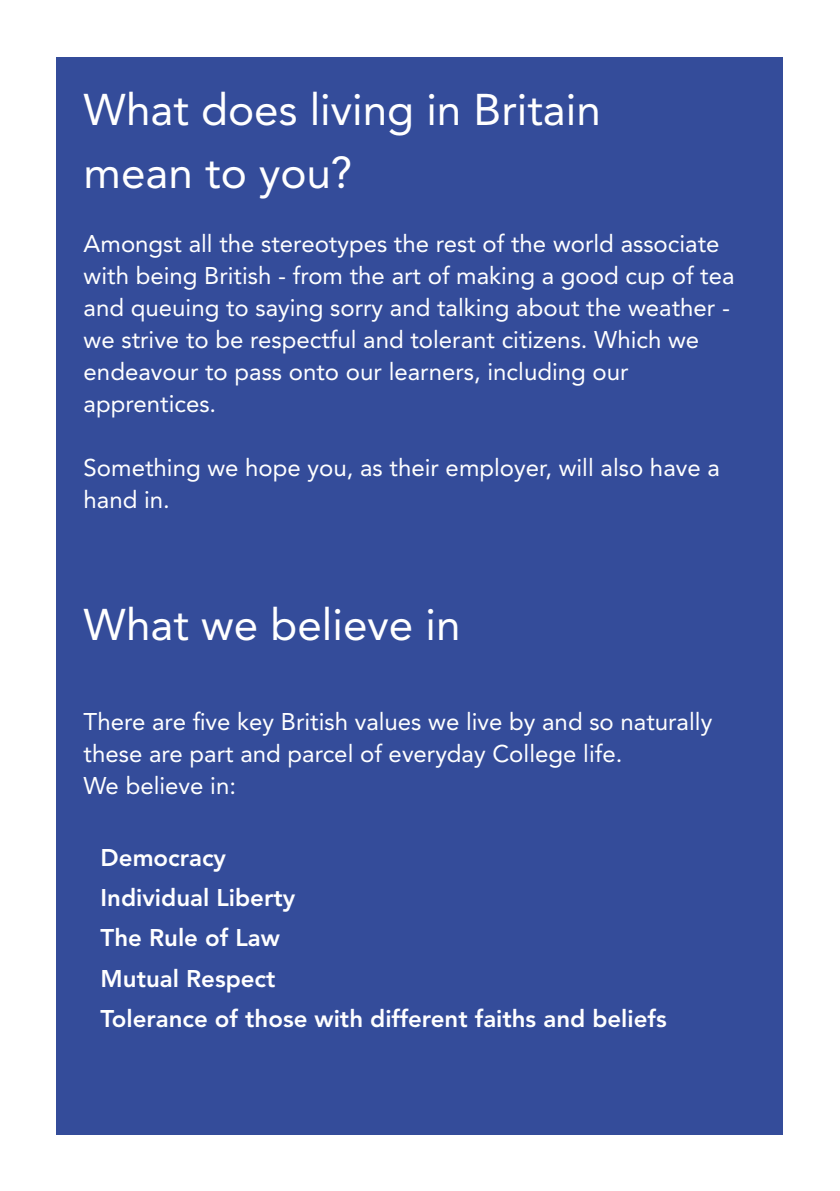
<style>
.page{position:relative;width:840px;height:1191px;background:#fff}
.page>*{position:absolute;margin:0;border:0;box-sizing:border-box;transform-origin:0 0}
.t1{font:44px/62.8px "Avenir";color:#fff}
.t2{font:24px/32px "Avenir";color:#fff}
.t3{font:800 24px/40px "Avenir";color:#fff}
</style>
<div class="page">
<div style="left:57px;top:57px;width:725px;height:1077px;background:#344c9a"></div>
<h1 class="t1" style="left:83px;top:77px;width:518px">What does living in Britain mean to you?</h1>
<p class="t2" style="left:84px;top:227px;width:652px">Amongst all the stereotypes the rest of the world associate with being British - from the art of making a good cup of tea and queuing to saying sorry and talking about the weather - we strive to be respectful and tolerant citizens. Which we endeavour to pass onto our learners, including our apprentices.</p>
<p class="t2" style="left:84px;top:451px;width:637px">Something we hope you, as their employer, will also have a hand in.</p>
<h1 class="t1" style="left:83px;top:591px;width:378px">What we believe in</h1>
<p class="t2" style="left:84px;top:705px;width:629px">There are five key British values we live by and so naturally these are part and parcel of everyday College life.<br>We believe in:</p>
<p class="t3" style="left:101px;top:838px;width:567px">Democracy<br>Individual Liberty<br>The Rule of Law<br>Mutual Respect<br>Tolerance of those with different faiths and beliefs</p>
</div>
